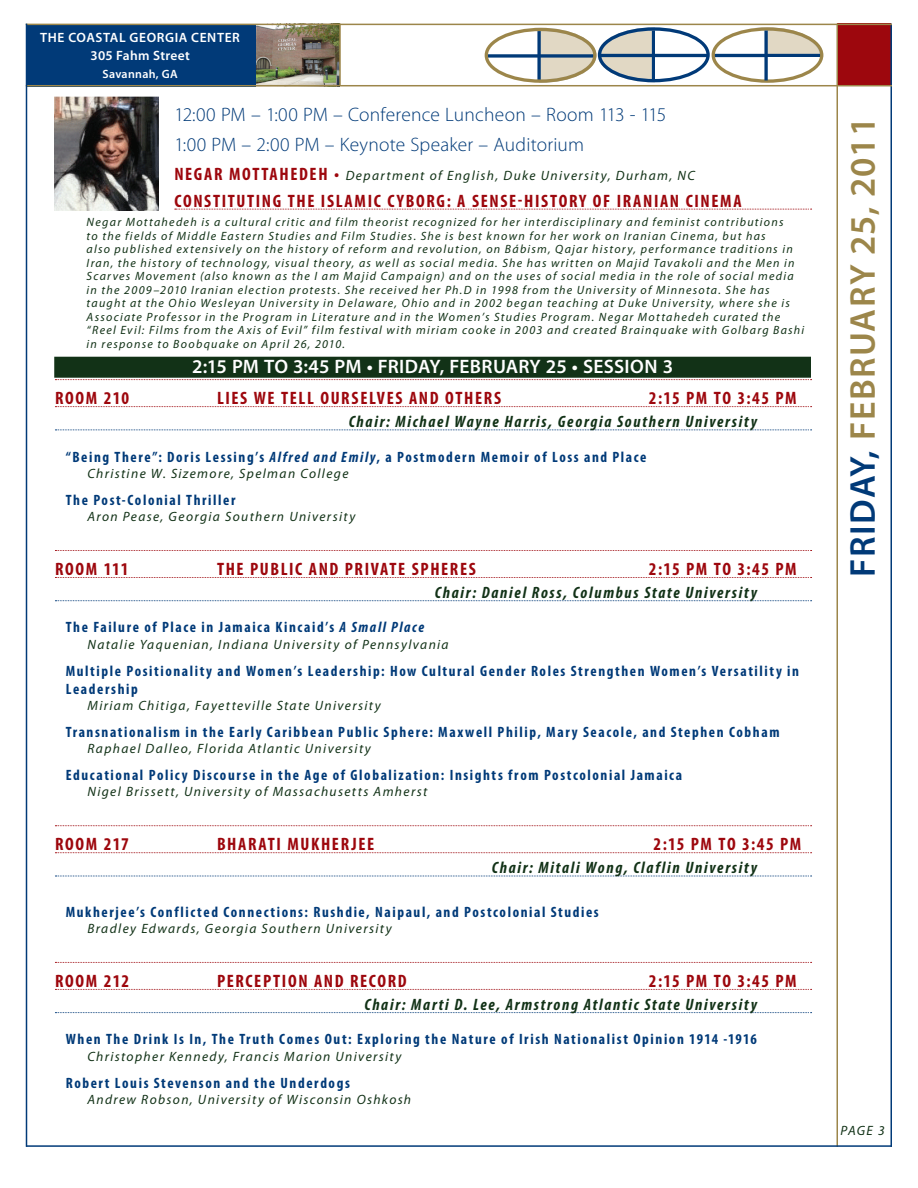
<style>
.page{position:relative;width:918px;height:1188px;background:#fff}
.page>*{position:absolute;margin:0;border:0;box-sizing:border-box;transform-origin:0 0}
.t1{font:600 36px "Myriad Pro";letter-spacing:.025em;color:#9c864a}
.t2{font:300 19.5px "Myriad Pro";letter-spacing:.01em;color:#013a78}
.t3{font:600 19.5px "Myriad Pro";letter-spacing:.015em;color:#fff}
.t4{font:700 condensed 18px "Myriad Pro";letter-spacing:.095em;color:#9d070d}
.t5{font:700 condensed 18px "Myriad Pro";letter-spacing:.125em;color:#9d070d}
.t6{font:italic 700 condensed 16.5px "Myriad Pro";letter-spacing:.1em;color:#123217}
.t7{font:700 condensed 15px/18px "Myriad Pro";letter-spacing:.105em;color:#013a78}
.t8{font:italic 13.5px "Myriad Pro";letter-spacing:.1em;color:#123217}
.t9{font:600 13.5px/18px "Myriad Pro";letter-spacing:.035em;color:#fff;text-align:center}
.t10{font:italic 12px/13.5px "Myriad Pro";letter-spacing:.105em;color:#123217}
.t11{font:600 12px "Myriad Pro";letter-spacing:.025em;color:#fff}
.s1{font-weight:700;font-style:normal;font-stretch:condensed;font-size:18px;color:#9d070d}
.s2{font-style:italic}
.s3{color:#013a78}
</style>
<div class="page">
<img style="left:255px;top:25px;width:84px;height:60px">
<div style="left:27px;top:25px;width:228px;height:61px;background:#013a78"></div>
<div style="left:837px;top:24px;width:54px;height:61px;background:#9d070d"></div>
<svg style="left:600px;top:29px;width:108px;height:52px;background:#cfcbbe"></svg>
<div style="left:486px;top:29px;width:109px;height:52px;background:#e1d8c4;border-radius:50%"></div>
<div style="left:483px;top:28px;width:56px;height:67px;background:#fff"></div>
<svg style="left:489px;top:54px;width:104px;height:4px"></svg>
<svg style="left:537px;top:32px;width:4px;height:47px"></svg>
<div style="left:485px;top:28px;width:112px;height:55px;border:3px solid #9c864a;border-radius:50%"></div>
<hr style="left:652px;top:31px;width:3px;height:49px;background:#013a78">
<div style="left:712px;top:29px;width:109px;height:51px;background:#e1d8c4;border-radius:50%"></div>
<svg style="left:711px;top:28px;width:56px;height:59px;fill:#fff"></svg>
<hr style="left:713px;top:54px;width:110px;height:3px;background:#013a78">
<svg style="left:655px;top:28px;width:56px;height:59px"></svg>
<hr style="left:600px;top:54px;width:109px;height:3px;background:#013a78">
<div style="left:598px;top:27px;width:112px;height:55px;border:3px solid #013a78;border-radius:50%"></div>
<div style="left:765px;top:57px;width:61px;height:26px;background:#fff"></div>
<div style="left:712px;top:27px;width:111px;height:56px;border:3px solid #9c864a;border-radius:50%"></div>
<svg style="left:764px;top:31px;width:4px;height:49px"></svg>
<hr style="left:891px;top:24px;width:1px;height:1123px;background:#013a78">
<hr style="left:837px;top:24px;width:1px;height:1123px;background:#9c864a">
<hr style="left:26px;top:1145px;width:866px;height:2px;background:#013a78">
<hr style="left:26px;top:85px;width:866px;height:1px;background:#9c864a">
<hr style="left:26px;top:24px;width:866px;height:1px;background:#9c864a">
<hr style="left:26px;top:24px;width:1px;height:1123px;background:#013a78">
<hr style="left:339px;top:24px;width:2px;height:62px;background:#9c864a">
<div style="left:54px;top:357px;width:757px;height:21px;background:#123217"></div>
<svg style="left:55px;top:379px;width:757px;height:1px"></svg>
<svg style="left:55px;top:406px;width:757px;height:1px"></svg>
<svg style="left:55px;top:430px;width:757px;height:1px"></svg>
<svg style="left:55px;top:550px;width:757px;height:1px"></svg>
<svg style="left:55px;top:577px;width:757px;height:1px"></svg>
<svg style="left:55px;top:600px;width:757px;height:1px"></svg>
<svg style="left:55px;top:825px;width:757px;height:1px"></svg>
<svg style="left:55px;top:852px;width:757px;height:1px"></svg>
<svg style="left:55px;top:876px;width:757px;height:1px"></svg>
<svg style="left:55px;top:962px;width:757px;height:1px"></svg>
<svg style="left:55px;top:989px;width:757px;height:1px"></svg>
<svg style="left:55px;top:1012px;width:757px;height:1px"></svg>
<svg style="left:175px;top:209px;width:637px;height:1px"></svg>
<img style="left:54px;top:97px;width:105px;height:113px">
<p class="t9" style="left:40px;top:28px;width:201px">THE COASTAL GEORGIA CENTER<br>305 FAHM STREET</p>
<p class="t11" style="left:102px;top:66px;width:76px">SAVANNAH, GA</p>
<h2 class="t2" style="left:174px;top:103px;width:493px">12:00 PM – 1:00 PM – Conference Luncheon – Room 113 - 115</h2>
<h2 class="t2" style="left:174px;top:133px;width:411px">1:00 PM – 2:00 PM – Keynote Speaker – Auditorium</h2>
<p class="t8" style="left:174px;top:167px;width:522px"><span class="s1">negar mottahedeh •</span> Department of English, Duke University, Durham, NC</p>
<h3 class="t4" style="left:174px;top:189px;width:568px">Constituting the Islamic Cyborg: a sense-history of Iranian Cinema</h3>
<p class="t10" style="left:87px;top:215px;width:719px">Negar Mottahedeh is a cultural critic and film theorist recognized for her interdisciplinary and feminist contributions<br>to the fields of Middle Eastern Studies and Film Studies. She is best known for her work on Iranian Cinema, but has<br>also published extensively on the history of reform and revolution, on Bábism, Qajar history, performance traditions in Iran, the history of technology, visual theory, as well as social media. She has written on Majid Tavakoli and the Men in Scarves Movement (also known as the I am Majid Campaign) and on the uses of social media in the role of social media in the 2009–2010 Iranian election protests. She received her Ph.D in 1998 from the University of Minnesota. She has taught at the Ohio Wesleyan University in Delaware, Ohio and in 2002 began teaching at Duke University, where she is Associate Professor in the Program in Literature and in the Women’s Studies Program. Negar Mottahedeh curated the “Reel Evil: Films from the Axis of Evil” film festival with miriam cooke in 2003 and created Brainquake with Golbarg Bashi in response to Boobquake on April 26, 2010.</p>
<h2 class="t3" style="left:192px;top:354px;width:483px">2:15 PM TO 3:45 PM • FRIDAY, FEBRUARY 25 • SESSION 3</h2>
<h3 class="t4" style="left:55px;top:387px;width:76px">Room 210</h3>
<h3 class="t4" style="left:217px;top:387px;width:286px">Lies We Tell Ourselves And Others</h3>
<h3 class="t4" style="left:649px;top:387px;width:138px">2:15 pM to 3:45 pM</h3>
<h3 class="t6" style="left:349px;top:412px;width:410px">Chair: Michael Wayne Harris, Georgia Southern University</h3>
<p class="t7" style="left:66px;top:447px;width:582px">“Being There”: Doris Lessing’s <span class="s2">Alfred and Emily</span>, a Postmodern Memoir of Loss and Place</p>
<p class="t8" style="left:87px;top:465px;width:263px">Christine W. Sizemore, Spelman College</p>
<p class="t7" style="left:66px;top:490px;width:171px">The Post-Colonial Thriller</p>
<p class="t8" style="left:87px;top:508px;width:269px">Aron Pease, Georgia Southern University</p>
<h3 class="t4" style="left:55px;top:558px;width:75px">Room 111</h3>
<h3 class="t5" style="left:217px;top:558px;width:260px">The Public and Private Spheres</h3>
<h3 class="t4" style="left:649px;top:558px;width:138px">2:15 pM to 3:45 pM</h3>
<h3 class="t6" style="left:435px;top:582px;width:323px">Chair: Daniel Ross, Columbus State University</h3>
<p class="t7" style="left:66px;top:618px;width:360px">The Failure of Place in Jamaica Kincaid’s <span class="s2">A Small Place</span></p>
<p class="t8" style="left:87px;top:636px;width:363px">Natalie Yaquenian, Indiana University of Pennsylvania</p>
<p class="t7" style="left:66px;top:661px;width:735px">Multiple Positionality and Women’s Leadership: How Cultural Gender Roles Strengthen Women’s Versatility in<br>Leadership</p>
<p class="t8" style="left:87px;top:697px;width:295px">Miriam Chitiga, Fayetteville State University</p>
<p class="t7" style="left:66px;top:723px;width:715px">Transnationalism in the Early Caribbean Public Sphere: Maxwell Philip, Mary Seacole, and Stephen Cobham</p>
<p class="t8" style="left:87px;top:740px;width:285px">Raphael Dalleo, Florida Atlantic University</p>
<p class="t7" style="left:66px;top:766px;width:618px">Educational Policy Discourse in the Age of Globalization: Insights from Postcolonial Jamaica</p>
<p class="t8" style="left:87px;top:783px;width:342px">Nigel Brissett, University of Massachusetts Amherst</p>
<h3 class="t4" style="left:55px;top:833px;width:112px">Room 217 B</h3>
<h3 class="t4" style="left:227px;top:833px;width:72px">harati Muk</h3>
<h3 class="t4" style="left:321px;top:833px;width:55px">herjee</h3>
<h3 class="t4" style="left:654px;top:833px;width:138px">2:15 pM to 3:45 pM</h3>
<h3 class="t6" style="left:492px;top:858px;width:267px">Chair: Mitali Wong, Claflin University</h3>
<p class="t7" style="left:66px;top:902px;width:535px">Mukherjee’s Conflicted Connections: Rushdie, Naipaul, and Postcolonial Studies</p>
<p class="t8" style="left:87px;top:920px;width:306px">Bradley Edwards, Georgia Southern University</p>
<h3 class="t4" style="left:55px;top:970px;width:76px">Room 212</h3>
<h3 class="t4" style="left:217px;top:970px;width:191px">Perception and Record</h3>
<h3 class="t4" style="left:649px;top:970px;width:138px">2:15 pM to 3:45 pM</h3>
<h3 class="t6" style="left:364px;top:994px;width:394px">Chair: Marti D. Lee, Armstrong Atlantic State University</h3>
<p class="t7" style="left:66px;top:1030px;width:693px">When The Drink Is In, The Truth Comes Out: Exploring the Nature of Irish Nationalist Opinion 1914 -1916</p>
<p class="t8" style="left:87px;top:1048px;width:316px">Christopher Kennedy, Francis Marion University</p>
<p class="t7" style="left:66px;top:1073px;width:286px">Robert Louis Stevenson and the Underdogs</p>
<p class="t8" style="left:87px;top:1091px;width:325px">Andrew Robson, University of Wisconsin Oshkosh</p>
<h1 class="t1" style="left:840px;top:577px;width:461px;rotate:-90deg"><span class="s3">FRIDAY,</span> FEBRUARY 25, 2011</h1>
<p class="t8" style="left:840px;top:1122px;width:46px">PAGE 3</p>
</div>
